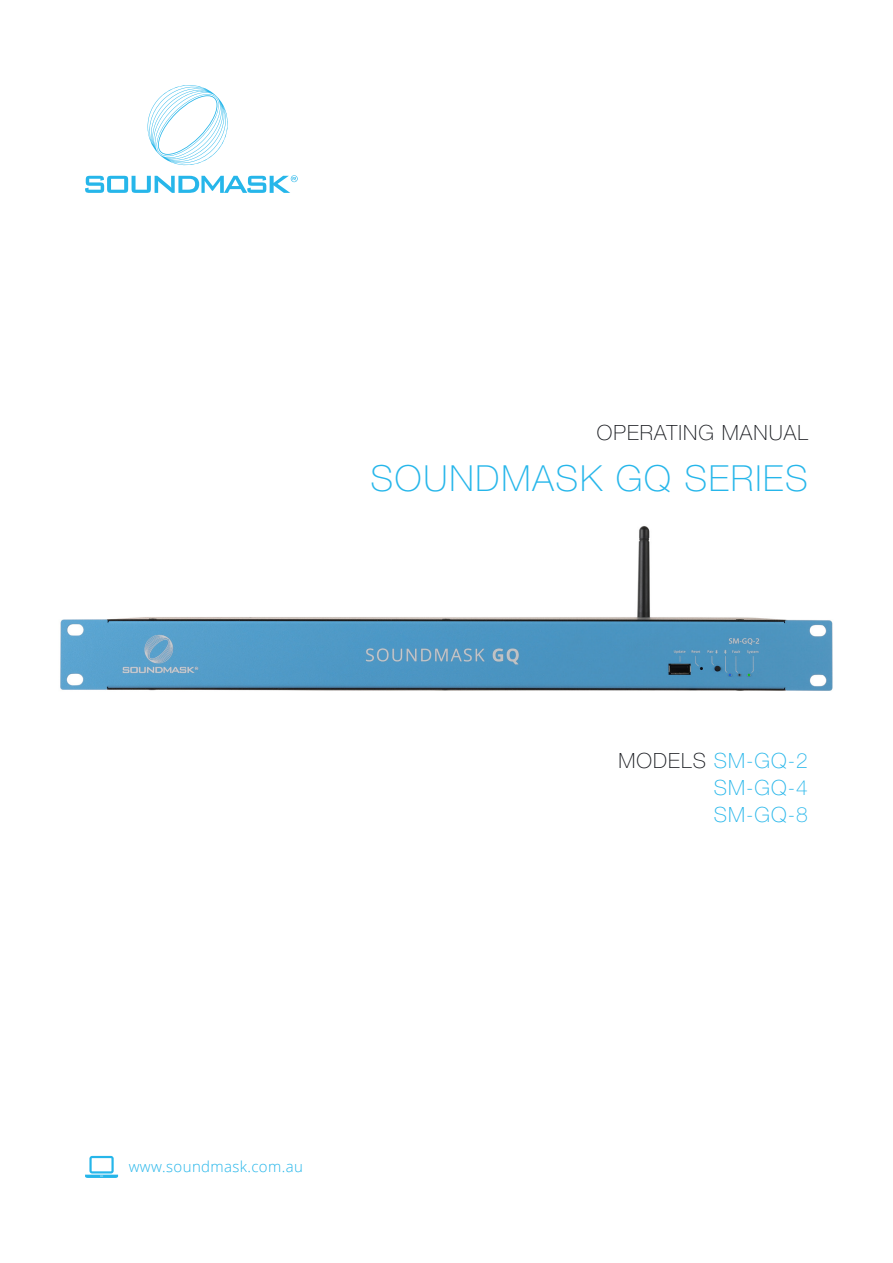
<style>
.page{position:relative;width:893px;height:1263px;background:#fff}
.page>*{position:absolute;margin:0;border:0;box-sizing:border-box;transform-origin:0 0}
.t1{font:100 36px "Helvetica Neue LT Std";letter-spacing:.05em;color:#26b6ea}
.t2{font:100 21px "Helvetica Neue LT Std";letter-spacing:.05em;color:#26b6ea}
.t3{font:100 21px "Helvetica Neue LT Std";letter-spacing:.05em;color:#1a1c21}
.t4{font:300 15px "Open Sans";letter-spacing:.025em;color:#26b6ea}
.s1{color:#1a1c21}
</style>
<div class="page">
<svg style="left:85px;top:1156px;width:33px;height:22px"></svg>
<img style="left:60px;top:526px;width:773px;height:165px">
<svg style="left:147px;top:85px;width:81px;height:81px"></svg>
<svg style="left:85px;top:175px;width:213px;height:18px"></svg>
<p class="t3" style="left:597px;top:421px;width:212px">OPERATING MANUAL</p>
<p class="t1" style="left:370px;top:458px;width:439px">SOUNDMASK GQ SERIES</p>
<p class="t2" style="left:619px;top:749px;width:191px"><span class="s1">MODELS</span> SM-GQ-2</p>
<p class="t2" style="left:714px;top:776px;width:96px">SM-GQ-4</p>
<p class="t2" style="left:714px;top:803px;width:96px">SM-GQ-8</p>
<p class="t4" style="left:129px;top:1157px;width:176px">www.soundmask.com.au</p>
</div>
